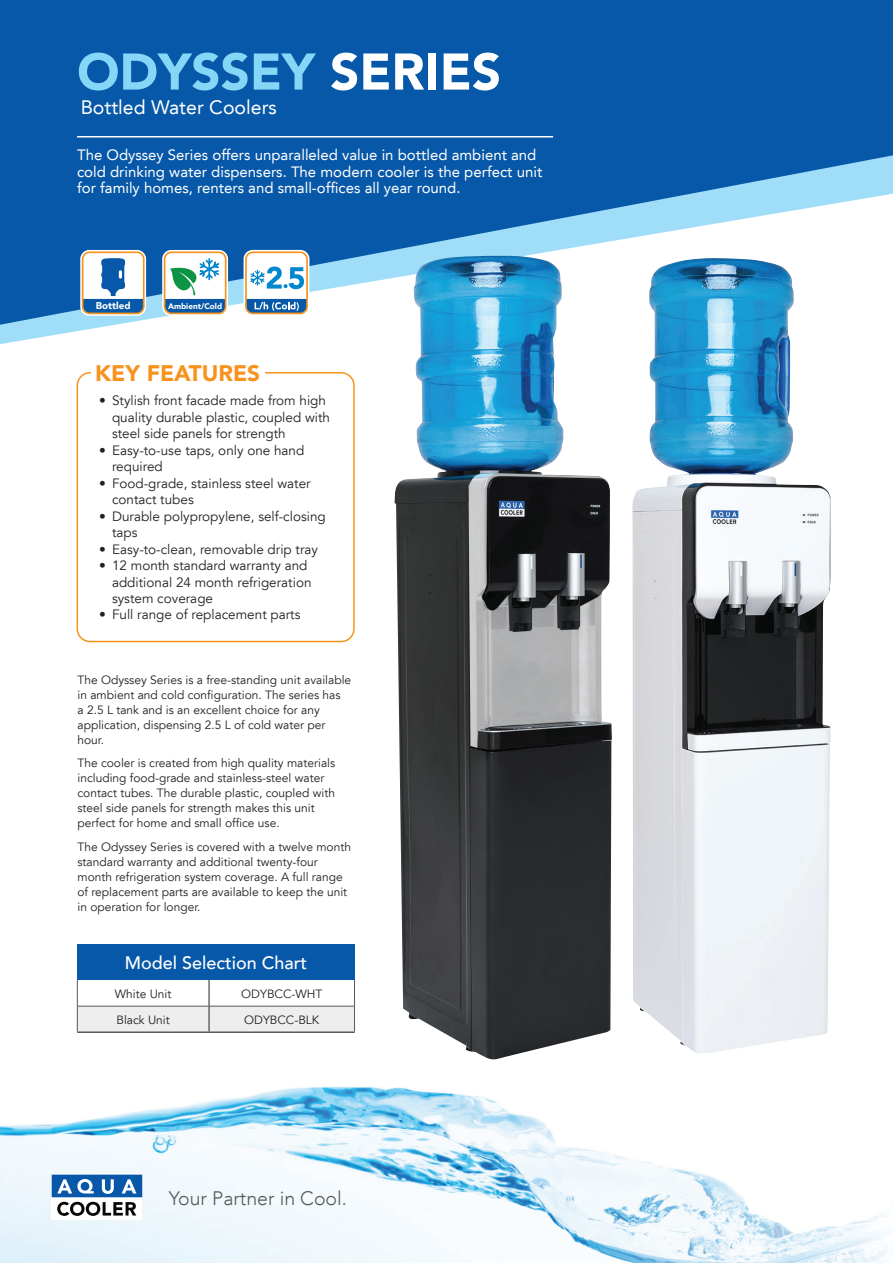
<style>
.page{position:relative;width:893px;height:1263px;background:#fff}
.page>*{position:absolute;margin:0;border:0;box-sizing:border-box;transform-origin:0 0}
.t1{font:900 51px "Avenir LT";color:#86d6f7}
.t2{font:900 22.5px "Avenir LT";color:#f7931d}
.t3{font:19.5px "Avenir LT";color:#fff}
.t4{font:300 19.5px "Avenir LT";color:#57585a}
.t5{font:500 18px "Avenir LT";color:#fff}
.t6{font:15px/16.5px "Avenir LT";color:#fff}
.t7{font:13.5px/16.5px "Avenir LT";color:#231f20}
.t8{font:12px/15px "Avenir LT";color:#231f20}
.t9{font:900 9.75px "Avenir LT";color:#fff}
.t10{font:900 8.1px "Avenir LT";color:#fff}
.s1{color:#fff}
</style>
<div class="page">
<img style="left:0;top:1059px;width:890px;height:204px">
<div style="left:52px;top:1174px;width:90px;height:46px;background:#fff"></div>
<svg style="left:52px;top:1174px;width:90px;height:42px"></svg>
<svg style="left:0;top:0;width:893px;height:325px;background:#2c73b7"></svg>
<div style="left:73px;top:60px;width:484px;height:39px;background:#0758a8"></div>
<hr style="left:77px;top:136px;width:476px;height:1px;background:#fff">
<svg style="left:162px;top:249px;width:67px;height:67px"></svg>
<svg style="left:80px;top:249px;width:67px;height:67px"></svg>
<div style="left:246px;top:252px;width:61px;height:61px;background:#fff;border-radius:7px"></div>
<div style="left:244px;top:250px;width:65px;height:66px;border:5px solid #fff;border-radius:7px"></div>
<div style="left:245px;top:251px;width:63px;height:63px;border:2px solid #f7931d;border-radius:7px"></div>
<svg style="left:246px;top:299px;width:61px;height:14px"></svg>
<svg style="left:249px;top:267px;width:55px;height:22px"></svg>
<img style="left:632px;top:258px;width:198px;height:795px">
<div style="left:77px;top:944px;width:277px;height:36px;background:#0758a8"></div>
<svg style="left:77px;top:980px;width:278px;height:51px"></svg>
<hr style="left:77px;top:1006px;width:132px;height:1px;background:#57585a">
<hr style="left:209px;top:1006px;width:146px;height:1px;background:#57585a">
<hr style="left:77px;top:1031px;width:132px;height:2px;background:#57585a">
<hr style="left:209px;top:1031px;width:146px;height:2px;background:#57585a">
<img style="left:395px;top:256px;width:217px;height:803px">
<div style="left:77px;top:372px;width:278px;height:270px;border:2px solid #f7931d;border-radius:13px"></div>
<div style="left:91px;top:359px;width:173px;height:26px;background:#fff"></div>
<h1 class="t1" style="left:77px;top:41px;width:425px">ODYSSEY <span class="s1">SERIES</span></h1>
<h3 class="t3" style="left:81px;top:96px;width:198px">Bottled Water Coolers</h3>
<p class="t6" style="left:77px;top:147px;width:467px">The Odyssey Series offers unparalleled value in bottled ambient and cold drinking water dispensers. The modern cooler is the perfect unit for family homes, renters and small-offices all year round.</p>
<p class="t9" style="left:96px;top:300px;width:36px">Bottled</p>
<p class="t10" style="left:168px;top:301px;width:56px">Ambient/Cold</p>
<h2 class="t2" style="left:95px;top:359px;width:167px">KEY FEATURES</h2>
<p class="t7" style="left:112px;top:392px;width:219px;text-indent:-13px">• Stylish front facade made from high quality durable plastic, coupled with steel side panels for strength</p>
<p class="t7" style="left:112px;top:442px;width:194px;text-indent:-13px">• Easy-to-use taps, only one hand required</p>
<p class="t7" style="left:112px;top:475px;width:200px;text-indent:-13px">• Food-grade, stainless steel water contact tubes</p>
<p class="t7" style="left:112px;top:508px;width:215px;text-indent:-13px">• Durable polypropylene, self-closing taps</p>
<p class="t7" style="left:99px;top:541px;width:220px">• Easy-to-clean, removable drip tray</p>
<p class="t7" style="left:112px;top:557px;width:201px;text-indent:-13px">• 12 month standard warranty and additional 24 month refrigeration system coverage</p>
<p class="t7" style="left:99px;top:607px;width:203px">• Full range of replacement parts</p>
<p class="t8" style="left:77px;top:672px;width:275px">The Odyssey Series is a free-standing unit available in ambient and cold configuration. The series has<br>a 2.5 L tank and is an excellent choice for any application, dispensing 2.5 L of cold water per hour.</p>
<p class="t8" style="left:77px;top:756px;width:259px">The cooler is created from high quality materials including food-grade and stainless-steel water contact tubes. The durable plastic, coupled with steel side panels for strength makes this unit perfect for home and small office use.</p>
<p class="t8" style="left:77px;top:839px;width:275px">The Odyssey Series is covered with a twelve month standard warranty and additional twenty-four month refrigeration system coverage. A full range of replacement parts are available to keep the unit in operation for longer.</p>
<h3 class="t5" style="left:125px;top:952px;width:184px">Model Selection Chart</h3>
<p class="t8" style="left:115px;top:986px;width:58px">White Unit</p>
<p class="t8" style="left:241px;top:986px;width:83px">ODYBCC-WHT</p>
<p class="t8" style="left:117px;top:1012px;width:55px">Black Unit</p>
<p class="t8" style="left:244px;top:1012px;width:77px">ODYBCC-BLK</p>
<h3 class="t4" style="left:169px;top:1186px;width:180px">Your Partner in Cool.</h3>
</div>
